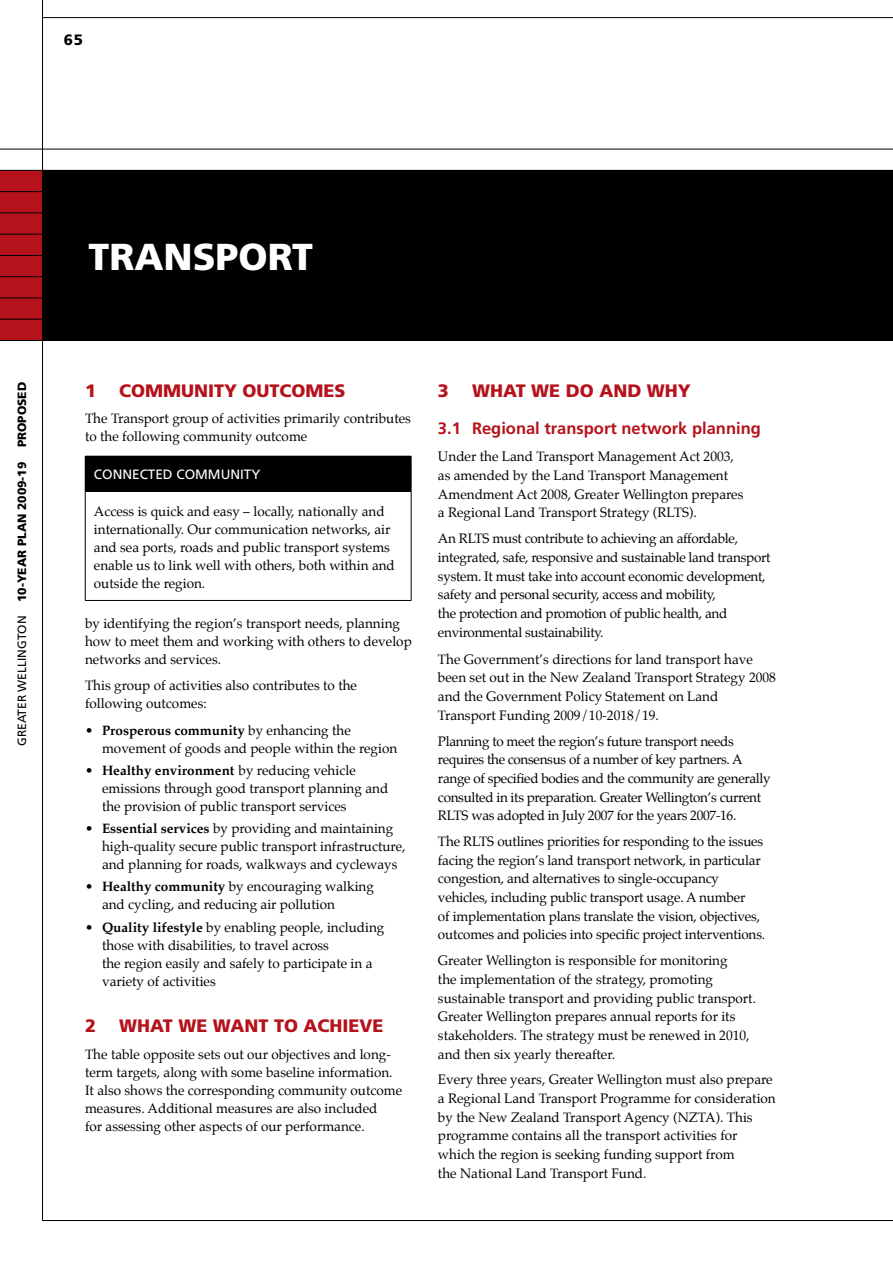
<style>
.page{position:relative;width:893px;height:1263px;background:#fff}
.page>*{position:absolute;margin:0;border:0;box-sizing:border-box;transform-origin:0 0}
.t1{font:900 37.5px "Frutiger";color:#fff}
.t2{font:900 18px "Frutiger";color:#b5121b}
.t3{font:700 16.5px "Frutiger";color:#b5121b}
.t4{font:900 15px "Frutiger";color:#000}
.t5{font:13.5px/18px "Palatino";color:#000}
.t6{font:13.5px/18.6px "Palatino";letter-spacing:-.02em;color:#000}
.t7{font:13.5px/18.6px "Palatino";letter-spacing:-.025em;color:#000}
.t8{font:13.5px "Frutiger";color:#fff}
.t9{font:900 12px "Frutiger";color:#000}
.s1{font-weight:400}
.s2{font-weight:700}
</style>
<div class="page">
<div style="left:85px;top:456px;width:326px;height:36px;background:#000"></div>
<hr style="left:411px;top:456px;width:1px;height:36px;background:#000">
<hr style="left:85px;top:492px;width:1px;height:108px;background:#000">
<hr style="left:411px;top:492px;width:1px;height:108px;background:#000">
<hr style="left:85px;top:600px;width:326px;height:1px;background:#000">
<div style="left:0;top:170px;width:43px;height:170px;background:#b5121b"></div>
<hr style="left:0;top:191px;width:44px;height:1px;background:#000">
<hr style="left:0;top:213px;width:44px;height:1px;background:#000">
<hr style="left:0;top:234px;width:43px;height:1px;background:#000">
<hr style="left:0;top:255px;width:44px;height:1px;background:#000">
<hr style="left:0;top:276px;width:44px;height:1px;background:#000">
<hr style="left:0;top:298px;width:44px;height:1px;background:#000">
<div style="left:42px;top:170px;width:851px;height:170px;background:#000"></div>
<hr style="left:0;top:319px;width:43px;height:1px;background:#000">
<hr style="left:0;top:149px;width:893px;height:1px;background:#000">
<hr style="left:42px;top:17px;width:851px;height:1px;background:#000">
<hr style="left:0;top:170px;width:893px;height:1px;background:#000">
<hr style="left:42px;top:0;width:1px;height:1220px;background:#000">
<hr style="left:0;top:340px;width:893px;height:1px;background:#000">
<hr style="left:42px;top:1220px;width:851px;height:1px;background:#000">
<p class="t4" style="left:64px;top:30px;width:21px">65</p>
<h1 class="t1" style="left:89px;top:234px;width:50px">RTRANSPORESO</h1>
<h1 class="t1" style="left:189px;top:238px;width:52px">URCE</h1>
<p class="t9" style="left:15px;top:746px;width:365px;rotate:-90deg"><span class="s1">GREATER WELLINGTON</span> 10-YEAR PLAN 2009-19 PROPOSED</p>
<h2 class="t2" style="left:85px;top:380px;width:13px">1</h2>
<h2 class="t2" style="left:119px;top:380px;width:216px">COMMUNITY OUTCOMES</h2>
<p class="t5" style="left:85px;top:410px;width:327px">The Transport group of activities primarily contributes to the following community outcome</p>
<p class="t8" style="left:94px;top:466px;width:18px">CONNECTE</p>
<p class="t8" style="left:163px;top:466px;width:99px">D COMMUNITY</p>
<p class="t5" style="left:94px;top:502px;width:302px">Access is quick and easy – locally, nationally and internationally. Our communication networks, air and sea ports, roads and public transport systems enable us to link well with others, both within and outside the region.</p>
<p class="t5" style="left:85px;top:614px;width:328px">by identifying the region’s transport needs, planning how to meet them and working with others to develop networks and services.</p>
<p class="t5" style="left:85px;top:676px;width:273px">This group of activities also contributes to the following outcomes:</p>
<p class="t5" style="left:102px;top:721px;width:297px;text-indent:-17px">• <span class="s2">Prosperous community</span> by enhancing the movement of goods and people within the region</p>
<p class="t5" style="left:102px;top:761px;width:288px;text-indent:-17px">• <span class="s2">Healthy environment</span> by reducing vehicle emissions through good transport planning and the provision of public transport services</p>
<p class="t5" style="left:102px;top:819px;width:305px;text-indent:-17px">• <span class="s2">Essential services</span> by providing and maintaining high-quality secure public transport infrastructure, and planning for roads, walkways and cycleways</p>
<p class="t5" style="left:102px;top:878px;width:273px;text-indent:-17px">• <span class="s2">Healthy community</span> by encouraging walking and cycling, and reducing air pollution</p>
<p class="t5" style="left:102px;top:918px;width:284px;text-indent:-17px">• <span class="s2">Quality lifestyle</span> by enabling people, including those with disabilities, to travel across<br>the region easily and safely to participate in a variety of activities</p>
<h2 class="t2" style="left:85px;top:1015px;width:13px">2</h2>
<h2 class="t2" style="left:119px;top:1015px;width:110px">WHAT WE WAN</h2>
<h2 class="t2" style="left:259px;top:1015px;width:125px">T TO ACHIEVE</h2>
<p class="t5" style="left:85px;top:1045px;width:319px">The table opposite sets out our objectives and long&shy;term targets, along with some baseline information.<br>It also shows the corresponding community outcome measures. Additional measures are also included<br>for assessing other aspects of our performance.</p>
<h2 class="t2" style="left:438px;top:380px;width:13px">3</h2>
<h2 class="t2" style="left:472px;top:380px;width:142px">WHAT WE DO AND</h2>
<h2 class="t2" style="left:647px;top:380px;width:45px">WHY</h2>
<p class="t3" style="left:438px;top:419px;width:324px">3.1 Regional transport network planning</p>
<p class="t5" style="left:438px;top:447px;width:307px;line-height:18.6px">Under the Land Transport Management Act 2003, as amended by the Land Transport Management Amendment Act 2008, Greater Wellington prepares a Regional Land Transport Strategy (RLTS).</p>
<p class="t6" style="left:438px;top:529px;width:334px">An RLTS must contribute to achieving an affordable, integrated, safe, responsive and sustainable land transport system. It must take into account economic development, safety and personal security, access and mobility,<br>the protection and promotion of public health, and environmental sustainability.</p>
<p class="t5" style="left:438px;top:650px;width:339px;line-height:18.6px">The Government’s directions for land transport have been set out in the New Zealand Transport Strategy 2008 and the Government Policy Statement on Land Transport Funding 2009/10-2018/19.</p>
<p class="t7" style="left:438px;top:731px;width:334px">Planning to meet the region’s future transport needs requires the consensus of a number of key partners. A range of specified bodies and the community are generally consulted in its preparation. Greater Wellington’s current RLTS was adopted in July 2007 for the years 2007-16.</p>
<p class="t5" style="left:438px;top:832px;width:329px;line-height:18.6px">The RLTS outlines priorities for responding to the issues facing the region’s land transport network, in particular congestion, and alternatives to single-occupancy vehicles, including public transport usage. A number<br>of implementation plans translate the vision, objectives, outcomes and policies into specific project interventions.</p>
<p class="t5" style="left:438px;top:951px;width:320px;line-height:18.6px">Greater Wellington is responsible for monitoring<br>the implementation of the strategy, promoting sustainable transport and providing public transport.<br>Greater Wellington prepares annual reports for its stakeholders. The strategy must be renewed in 2010, and then six yearly thereafter.</p>
<p class="t5" style="left:438px;top:1070px;width:339px;line-height:18.6px">Every three years, Greater Wellington must also prepare a Regional Land Transport Programme for consideration by the New Zealand Transport Agency (NZTA). This programme contains all the transport activities for which the region is seeking funding support from<br>the National Land Transport Fund.</p>
</div>
